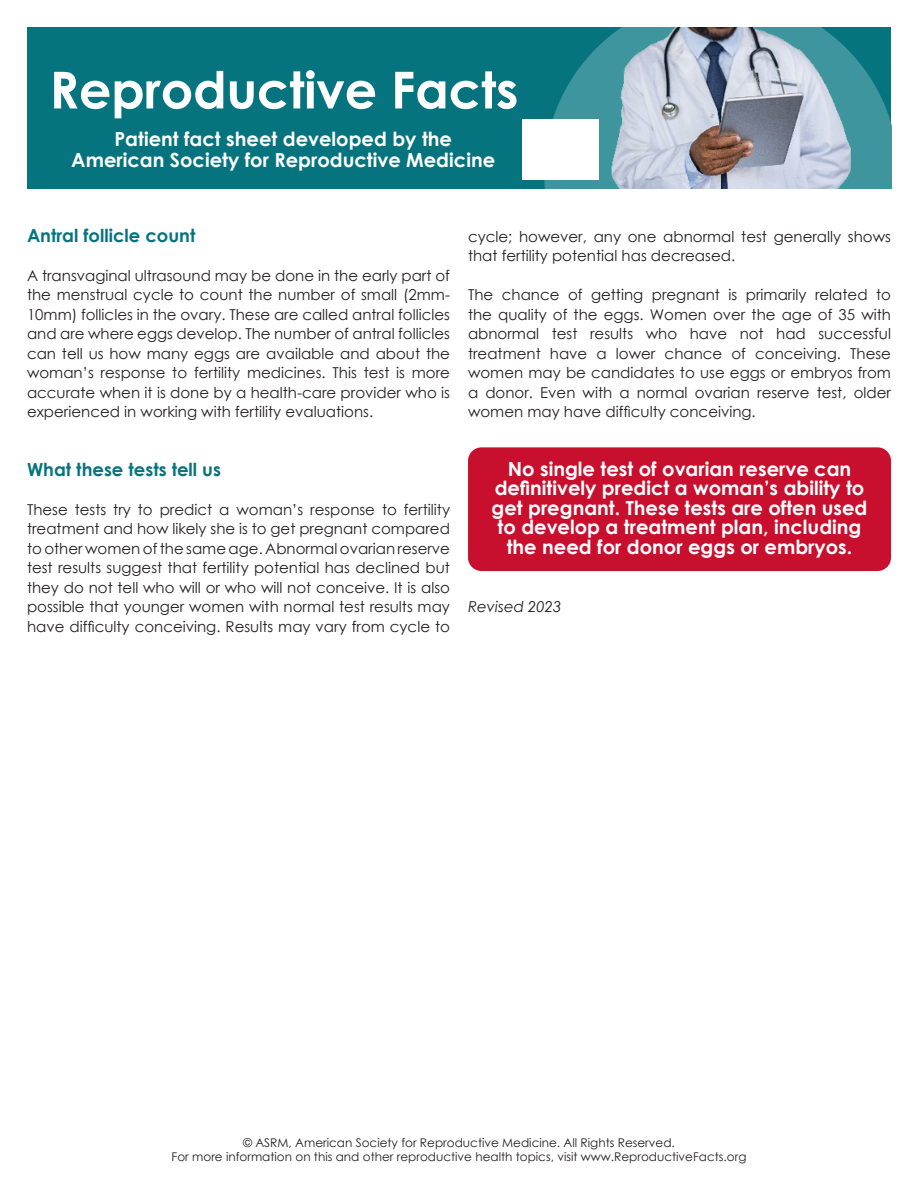
<style>
.page{position:relative;width:918px;height:1188px;background:#fff}
.page>*{position:absolute;margin:0;border:0;box-sizing:border-box;transform-origin:0 0}
.t1{font:700 51px "Century Gothic";letter-spacing:-.005em;color:#fff}
.Red_Summary{font:700 19.5px/19.5px "Century Gothic";color:#fff;text-align:center}
.Subheading{font:700 18px "Century Gothic";color:#05747f}
.Main_Body{font:15px/19.5px "Century Gothic";color:#231f20;text-align:justify}
.Main_Body-2{font:italic 15px "Century Gothic";color:#231f20}
.t2{font:12px/14.4px "Century Gothic";color:#231f20;text-align:center}
</style>
<div class="page">
<div style="left:27px;top:27px;width:864px;height:162px;background:#05747f"></div>
<svg style="left:544px;top:41px;width:347px;height:148px;fill:#3e959d"></svg>
<div style="left:522px;top:120px;width:76px;height:59px;background:#fff"></div>
<img style="left:604px;top:27px;width:256px;height:162px">
<div style="left:468px;top:447px;width:423px;height:124px;background:#c8102e;border-radius:14px"></div>
<h1 class="t1" style="left:50px;top:51px;width:470px">Reproductive Facts</h1>
<h2 class="Red_Summary" style="left:71px;top:128px;width:425px;line-height:20.4px">Patient fact sheet developed by the<br>American Society for Reproductive Medicine</h2>
<p class="Subheading" style="left:27px;top:221px;width:170px">Antral follicle count</p>
<p class="Main_Body" style="left:27px;top:265px;width:425px">A transvaginal ultrasound may be done in the early part of the menstrual cycle to count the number of small (2mm-10mm) follicles in the ovary. These are called antral follicles and are where eggs develop. The number of antral follicles can tell us how many eggs are available and about the woman’s response to fertility medicines. This test is more accurate when it is done by a health-care provider who is experienced in working with fertility evaluations.</p>
<p class="Subheading" style="left:27px;top:455px;width:196px">What these tests tell us</p>
<p class="Main_Body" style="left:27px;top:499px;width:425px">These tests try to predict a woman’s response to fertility treatment and how likely she is to get pregnant compared to other women of the same age. Abnormal ovarian reserve test results suggest that fertility potential has declined but they do not tell who will or who will not conceive. It is also possible that younger women with normal test results may have difficulty conceiving. Results may vary from cycle to</p>
<p class="Main_Body" style="left:468px;top:226px;width:425px">cycle; however, any one abnormal test generally shows that fertility potential has decreased.</p>
<p class="Main_Body" style="left:468px;top:285px;width:425px">The chance of getting pregnant is primarily related to the quality of the eggs. Women over the age of 35 with abnormal test results who have not had successful treatment have a lower chance of conceiving. These women may be candidates to use eggs or embryos from a donor. Even with a normal ovarian reserve test, older women may have difficulty conceiving.</p>
<p class="Red_Summary" style="left:492px;top:458px;width:377px">No single test of ovarian reserve can definitively predict a woman’s ability to get pregnant. These tests are often used to develop a treatment plan, including the need for donor eggs or embryos.</p>
<p class="Main_Body-2" style="left:468px;top:596px;width:95px">Revised 2023</p>
<p class="t2" style="left:172px;top:1135px;width:576px">© ASRM, American Society for Reproductive Medicine. All Rights Reserved.<br>For more information on this and other reproductive health topics, visit www.ReproductiveFacts.org</p>
</div>
